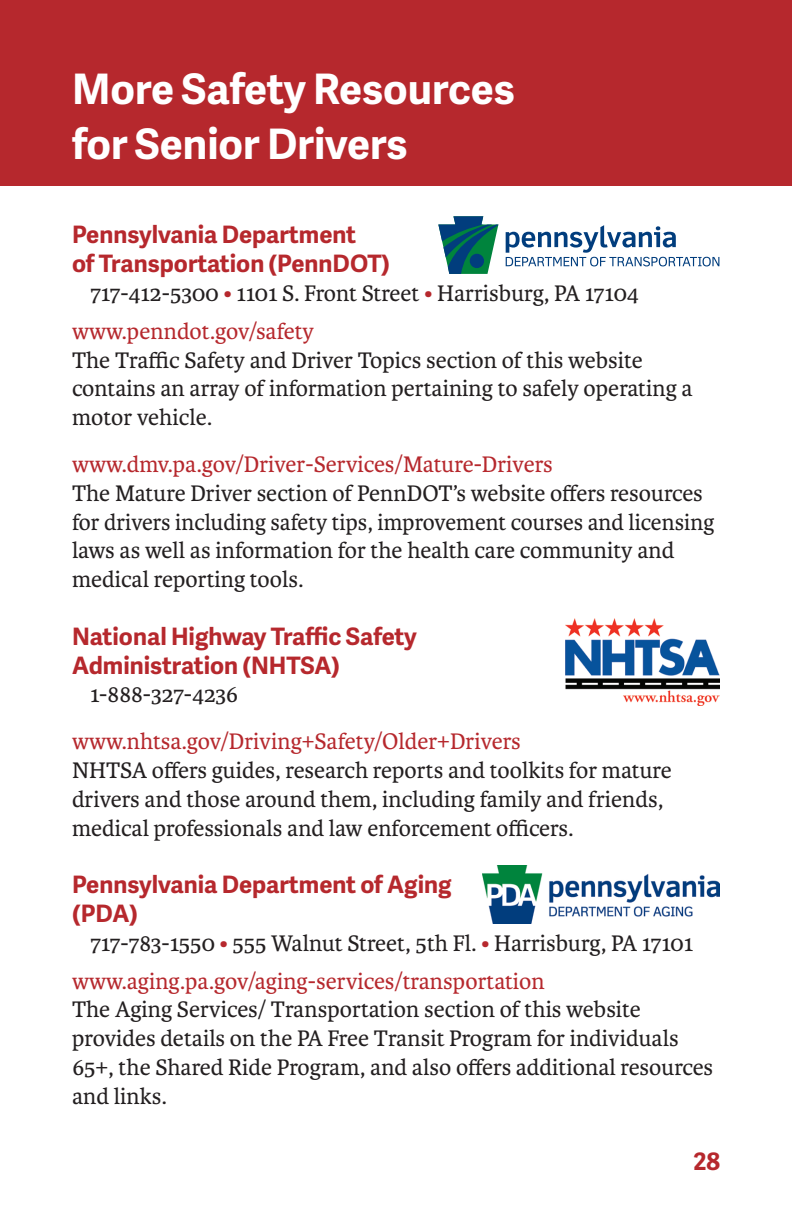
<style>
.page{position:relative;width:792px;height:1224px;background:#fff}
.page>*{position:absolute;margin:0;border:0;box-sizing:border-box;transform-origin:0 0}
.Header_Color{font:700 42px "Adelle Sans";color:#fff}
.Body_Text_12{font:24px/28.8px "Karmina";color:#231f20}
.Body_Text_12-2{font:24px "Karmina";color:#b6282d}
.Small_Color_Header{font:700 24px "Adelle Sans";color:#b6282d}
.Numbered_Items{font:24px "Karmina";color:#231f20}
.s1{color:#b6282d}
</style>
<div class="page">
<div style="left:0;top:0;width:792px;height:186px;background:#b6282d"></div>
<img style="left:565px;top:618px;width:155px;height:88px">
<svg style="left:506px;top:225px;width:213px;height:41px"></svg>
<svg style="left:438px;top:216px;width:60px;height:58px"></svg>
<div style="left:470px;top:254px;width:14px;height:14px;background:#013d7d;border-radius:50%"></div>
<img style="left:482px;top:865px;width:238px;height:58px">
<p class="Header_Color" style="left:72px;top:58px;width:444px">More Safety Resources</p>
<p class="Header_Color" style="left:72px;top:113px;width:337px">for Senior Drivers</p>
<p class="Small_Color_Header" style="left:72px;top:217px;width:286px">Pennsylvania Department</p>
<p class="Small_Color_Header" style="left:72px;top:246px;width:320px">of Transportation (PennDOT)</p>
<p class="Numbered_Items" style="left:90px;top:280px;width:550px">717-412-5300 <span class="s1">•</span> 1101 S. Front Street <span class="s1">•</span> Harrisburg, PA 17104</p>
<p class="Body_Text_12" style="left:72px;top:317px;width:622px"><span class="s1">www.penndot.gov/safety<br></span>The Traffic Safety and Driver Topics section of this website contains an array of information pertaining to safely operating a motor vehicle.</p>
<p class="Body_Text_12-2" style="left:72px;top:451px;width:482px">www.dmv.pa.gov/Driver-Services/Mature-Drivers</p>
<p class="Body_Text_12" style="left:72px;top:479px;width:644px">The Mature Driver section of PennDOT’s website offers resources for drivers including safety tips, improvement courses and licensing laws as well as information for the health care community and medical reporting tools.</p>
<p class="Small_Color_Header" style="left:72px;top:619px;width:346px">National Highway Traffic Safety</p>
<p class="Small_Color_Header" style="left:72px;top:647px;width:270px">Administration (NHTSA)</p>
<p class="Numbered_Items" style="left:90px;top:681px;width:150px">1-888-327-4236</p>
<p class="Body_Text_12-2" style="left:72px;top:728px;width:450px">www.nhtsa.gov/Driving+Safety/Older+Drivers</p>
<p class="Body_Text_12" style="left:72px;top:756px;width:601px">NHTSA offers guides, research reports and toolkits for mature drivers and those around them, including family and friends, medical professionals and law enforcement officers.</p>
<p class="Small_Color_Header" style="left:72px;top:867px;width:381px">Pennsylvania Department of Aging</p>
<p class="Small_Color_Header" style="left:72px;top:896px;width:68px">(PDA)</p>
<p class="Numbered_Items" style="left:90px;top:930px;width:605px">717-783-1550 <span class="s1">•</span> 555 Walnut Street, 5th Fl. <span class="s1">•</span> Harrisburg, PA 17101</p>
<p class="Body_Text_12-2" style="left:72px;top:967px;width:474px">www.aging.pa.gov/aging-services/transportation</p>
<p class="Body_Text_12" style="left:72px;top:996px;width:643px">The Aging Services/ Transportation section of this website provides details on the PA Free Transit Program for individuals 65+, the Shared Ride Program, and also offers additional resources and links.</p>
<p class="Small_Color_Header" style="left:693px;top:1144px;width:28px">28</p>
</div>
